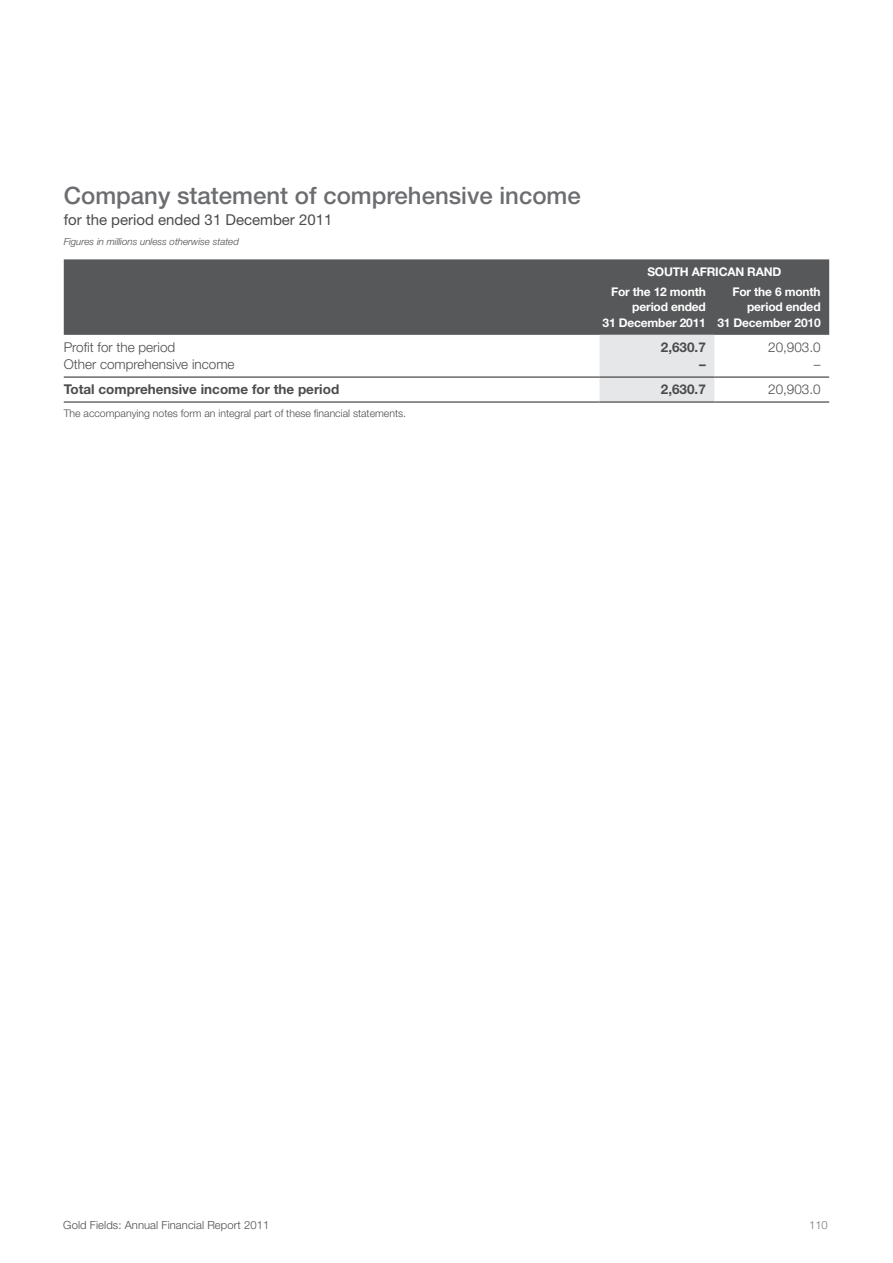
<style>
.page{position:relative;width:893px;height:1263px;background:#fff}
.page>*{position:absolute;margin:0;border:0;box-sizing:border-box;transform-origin:0 0}
.t1{font:500 24px "Helvetica Neue LT Std";color:#6c6d70}
.t2{font:15px "Helvetica Neue LT Std";color:#4b4c4d}
.t3{font:300 13.5px "Helvetica Neue LT Std";color:#4b4c4d}
.t4{font:700 13.5px "Helvetica Neue LT Std";color:#4b4c4d}
.t5{font:700 12px/15.8px "Helvetica Neue LT Std";letter-spacing:-.015em;color:#fff;text-align:right}
.t6{font:300 11.25px "Helvetica Neue LT Std";letter-spacing:.005em;color:#4b4c4d}
.t7{font:300 11.25px "Helvetica Neue LT Std";color:#76787b}
.t8{font:300 10.5px "Helvetica Neue LT Std";color:#4b4c4d}
.t9{font:italic 300 9.75px "Helvetica Neue LT Std";color:#4b4c4d}
</style>
<div class="page">
<div style="left:64px;top:259px;width:765px;height:76px;background:#57585a"></div>
<div style="left:600px;top:335px;width:114px;height:67px;background:#e6e7e9"></div>
<hr style="left:64px;top:377px;width:536px;height:1px;background:#231f20">
<hr style="left:600px;top:377px;width:114px;height:1px;background:#231f20">
<hr style="left:714px;top:377px;width:115px;height:1px;background:#231f20">
<hr style="left:64px;top:402px;width:536px;height:1px;background:#231f20">
<hr style="left:600px;top:402px;width:114px;height:1px;background:#231f20">
<hr style="left:714px;top:402px;width:115px;height:1px;background:#231f20">
<p class="t1" style="left:64px;top:181px;width:519px">Company statement of comprehensive income</p>
<p class="t2" style="left:64px;top:211px;width:270px">for the period ended 31 December 2011</p>
<p class="t9" style="left:64px;top:236px;width:177px">Figures in millions unless otherwise stated</p>
<p class="t5" style="left:611px;top:261px;width:172px;line-height:20.1px;text-align:left;text-indent:36px">SOUTH AFRICAN RAND<br>For the 12 month</p>
<p class="t5" style="left:602px;top:299px;width:105px">period ended<br>31 December 2011</p>
<p class="t5" style="left:717px;top:283px;width:105px">For the 6 month period ended<br>31 December 2010</p>
<p class="t3" style="left:64px;top:339px;width:113px">Profit for the period</p>
<p class="t4" style="left:661px;top:339px;width:47px">2,630.7</p>
<p class="t3" style="left:768px;top:339px;width:54px">20,903.0</p>
<p class="t3" style="left:64px;top:356px;width:172px">Other comprehensive income</p>
<p class="t4" style="left:699px;top:356px;width:8px">–</p>
<p class="t3" style="left:814px;top:356px;width:8px">–</p>
<p class="t4" style="left:64px;top:381px;width:277px">Total comprehensive income for the period</p>
<p class="t4" style="left:661px;top:381px;width:47px">2,630.7</p>
<p class="t3" style="left:768px;top:381px;width:54px">20,903.0</p>
<p class="t8" style="left:64px;top:407px;width:344px">The accompanying notes form an integral part of these financial statements.</p>
<p class="t6" style="left:63px;top:1217px;width:207px">Gold Fields: Annual Financial Report 2011</p>
<p class="t7" style="left:809px;top:1217px;width:20px">110</p>
</div>
